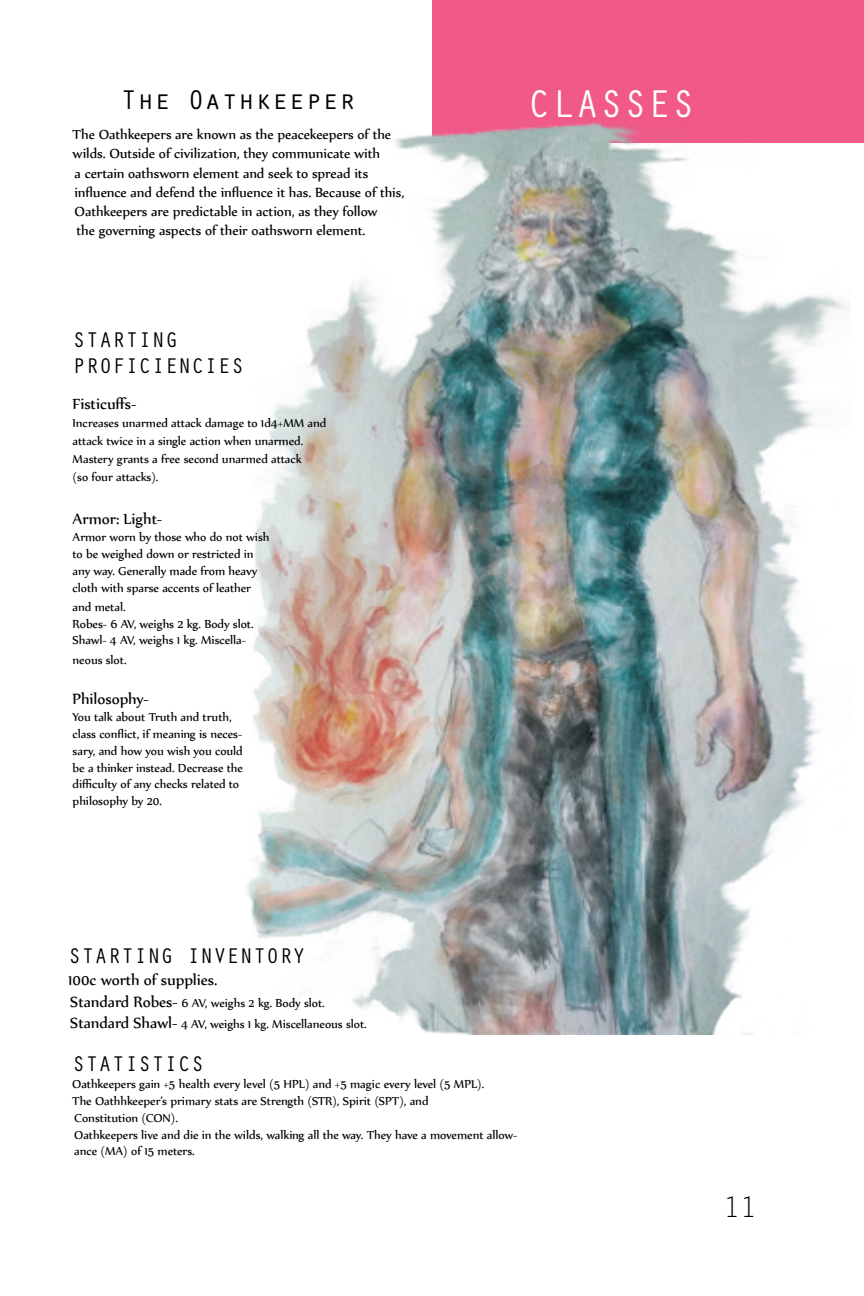
<style>
.page{position:relative;width:864px;height:1296px;background:#fff}
.page>*{position:absolute;margin:0;border:0;box-sizing:border-box;transform-origin:0 0}
.t1{font:40px "Orator Std";color:#fff}
.t2{font:28px "Orator Std";color:#000}
.t3{font:28px "Letter Gothic Std";color:#000}
.t4{font:22px "Orator Std";color:#000}
.t5{font:18px "Nyala";color:#000}
.t6{font:16px/19.2px "Nyala";color:#000}
.t7{font:14px/16.8px "Nyala";color:#000}
.s1{font-size:18px}
</style>
<div class="page">
<div style="left:432px;top:0;width:432px;height:143px;background:#f05988"></div>
<img style="left:246px;top:122px;width:601px;height:912px">
<p class="t2" style="left:121px;top:80px;width:237px">The Oathkeeper</p>
<h1 class="t1" style="left:528px;top:75px;width:169px">CLASSES</h1>
<p class="t6" style="left:73px;top:125px;width:333px">The Oathkeepers are known as the peacekeepers of the wilds. Outside of civilization, they communicate with<br>a certain oathsworn element and seek to spread its influence and defend the influence it has. Because of this, Oathkeepers are predictable in action, as they follow<br>the governing aspects of their oathsworn element.</p>
<p class="t4" style="left:73px;top:324px;width:107px">STARTING</p>
<p class="t4" style="left:73px;top:350px;width:173px">PROFICIENCIES</p>
<p class="t5" style="left:73px;top:393px;width:65px">Fisticuffs-</p>
<p class="t7" style="left:73px;top:414px;width:255px;line-height:18px">Increases unarmed attack damage to 1d4+MM and attack twice in a single action when unarmed.<br>Mastery grants a free second unarmed attack<br>(so four attacks).</p>
<p class="t5" style="left:73px;top:508px;width:91px">Armor: Light-</p>
<p class="t7" style="left:73px;top:528px;width:198px">Armor worn by those who do not wish to be weighed down or restricted in any way. Generally made from heavy cloth with sparse accents of leather</p>
<p class="t7" style="left:73px;top:598px;width:55px">and metal.</p>
<p class="t7" style="left:73px;top:615px;width:183px">Robes- 6 AV, weighs 2 kg. Body slot.</p>
<p class="t7" style="left:73px;top:630px;width:175px;line-height:19.2px">Shawl- 4 AV, weighs 1 kg. Miscella&shy;neous slot.</p>
<p class="t5" style="left:73px;top:688px;width:78px">Philosophy-</p>
<p class="t7" style="left:73px;top:708px;width:172px">You talk about Truth and truth, class conflict, if meaning is neces&shy;sary, and how you wish you could be a thinker instead. Decrease the difficulty of any checks related to philosophy by 20.</p>
<p class="t4" style="left:68px;top:940px;width:239px">STARTING INVENTORY</p>
<p class="t5" style="left:68px;top:969px;width:151px">100c worth of supplies.</p>
<p class="t7" style="left:70px;top:994px;width:256px"><span class="s1">Standard Robes-</span> 6 AV, weighs 2 kg. Body slot.</p>
<p class="t7" style="left:70px;top:1015px;width:298px"><span class="s1">Standard Shawl-</span> 4 AV, weighs 1 kg. Miscellaneous slot.</p>
<p class="t4" style="left:72px;top:1048px;width:133px">STATISTICS</p>
<p class="t7" style="left:72px;top:1075px;width:414px">Oathkeepers gain +5 health every level (5 HPL) and +5 magic every level (5 MPL).</p>
<p class="t7" style="left:72px;top:1092px;width:358px">The Oathhkeeper’s primary stats are Strength (STR), Spirit (SPT), and</p>
<p class="t7" style="left:74px;top:1109px;width:105px">Constitution (CON).</p>
<p class="t7" style="left:74px;top:1126px;width:445px">Oathkeepers live and die in the wilds, walking all the way. They have a movement allow&shy;ance (MA) of 15 meters.</p>
<h2 class="t3" style="left:724px;top:1191px;width:35px">11</h2>
</div>
